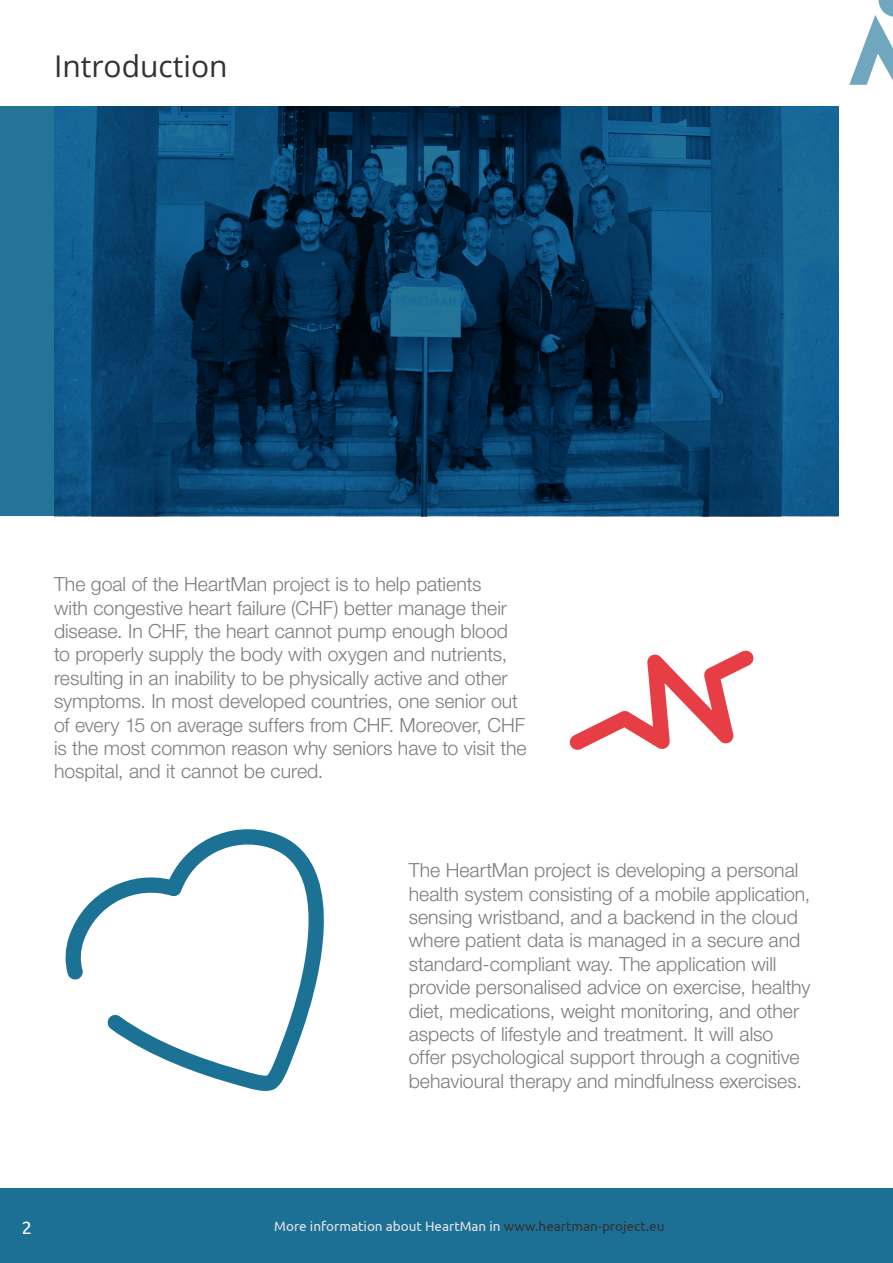
<style>
.page{position:relative;width:893px;height:1263px;background:#fff}
.page>*{position:absolute;margin:0;border:0;box-sizing:border-box;transform-origin:0 0}
.t1{font:30px "Open Sans";color:#313232}
.t2{font:300 19.5px/23.4px "Helvetica Neue LT Std";color:#7e7d7b}
.t3{font:18px "Ubuntu";color:#fff}
.t4{font:13.5px "Ubuntu";color:#e5e5e5}
.s1{color:#313232}
</style>
<div class="page">
<div style="left:0;top:1188px;width:893px;height:75px;background:#1d7095"></div>
<svg style="left:849px;top:0;width:44px;height:85px"></svg>
<svg style="left:0;top:106px;width:839px;height:410px;background:#0a4168"></svg>
<svg style="left:65px;top:829px;width:259px;height:262px"></svg>
<svg style="left:569px;top:650px;width:185px;height:100px"></svg>
<h1 class="t1" style="left:54px;top:46px;width:175px">Introduction</h1>
<p class="t2" style="left:54px;top:572px;width:474px">The goal of the HeartMan project is to help patients<br>with congestive heart failure (CHF) better manage their disease. In CHF, the heart cannot pump enough blood to properly supply the body with oxygen and nutrients, resulting in an inability to be physically active and other symptoms. In most developed countries, one senior out of every 15 on average suffers from CHF. Moreover, CHF is the most common reason why seniors have to visit the hospital, and it cannot be cured.</p>
<p class="t2" style="left:409px;top:858px;width:403px">The HeartMan project is developing a personal health system consisting of a mobile application, sensing wristband, and a backend in the cloud where patient data is managed in a secure and standard-compliant way. The application will provide personalised advice on exercise, healthy diet, medications, weight monitoring, and other aspects of lifestyle and treatment. It will also offer psychological support through a cognitive behavioural therapy and mindfulness exercises.</p>
<p class="t3" style="left:22px;top:1217px;width:12px">2</p>
<p class="t4" style="left:274px;top:1218px;width:392px">More information about HeartMan in <span class="s1">www.heartman-project.eu</span></p>
</div>
